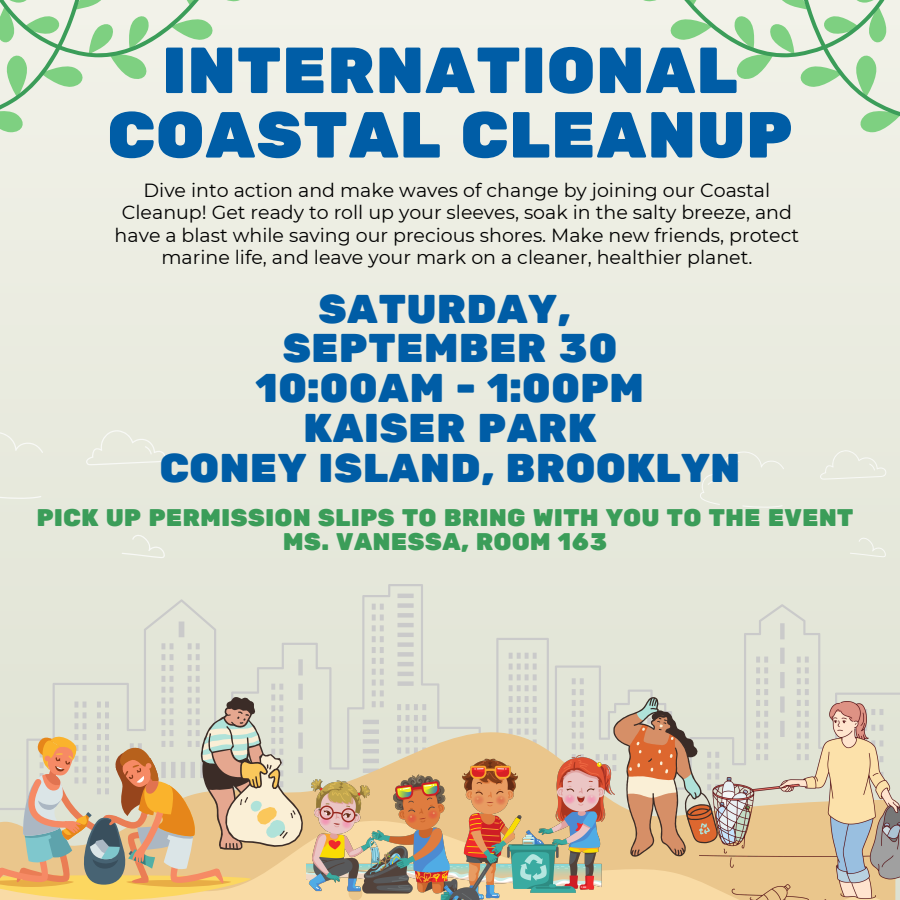
<style>
.page{position:relative;width:900px;height:900px;background:#ebece1}
.page>*{position:absolute;margin:0;border:0;box-sizing:border-box;transform-origin:0 0}
.t1{font:65px/64.5px "Rubik One";color:#005da6;text-align:center}
.t2{font:40px "Rubik One";color:#005da6}
.t3{font:24px "Rubik One";color:#3b9d59}
.t4{font:19px/22.5px "Montserrat";color:#000;text-align:center}
</style>
<div class="page">
<svg style="left:52px;top:584px;width:848px;height:126px;fill:#e3e6d8"></svg>
<svg style="left:303px;top:710px;width:310px;height:92px;fill:#e1e4d6"></svg>
<svg style="left:303px;top:802px;width:397px;height:98px;background:#f3d39c"></svg>
<svg style="left:0;top:430px;width:165px;height:128px"></svg>
<svg style="left:700px;top:450px;width:186px;height:107px"></svg>
<svg style="left:0;top:0;width:240px;height:133px"></svg>
<svg style="left:644px;top:0;width:256px;height:133px"></svg>
<svg style="left:0;top:697px;width:303px;height:203px"></svg>
<img style="left:700px;top:702px;width:200px;height:198px">
<img style="left:306px;top:755px;width:309px;height:145px">
<svg style="left:613px;top:697px;width:105px;height:160px"></svg>
<p class="t1" style="left:107px;top:40px;width:687px">INTERNATIONAL<br>COASTAL CLEANUP</p>
<p class="t4" style="left:115px;top:179px;width:686px">Dive into action and make waves of change by joining our Coastal Cleanup! Get ready to roll up your sleeves, soak in the salty breeze, and have a blast while saving our precious shores. Make new friends, protect marine life, and leave your mark on a cleaner, healthier planet.</p>
<p class="t2" style="left:318px;top:285px;width:254px">SATURDAY,</p>
<p class="t2" style="left:282px;top:325px;width:337px">SEPTEMBER 30</p>
<p class="t2" style="left:256px;top:365px;width:390px">10:00AM - 1:00PM</p>
<p class="t2" style="left:303px;top:405px;width:295px">KAISER PARK</p>
<p class="t2" style="left:159px;top:444px;width:583px">CONEY ISLAND, BROOKLYN</p>
<p class="t3" style="left:37px;top:504px;width:819px">PICK UP PERMISSION SLIPS TO BRING WITH YOU TO THE EVENT</p>
<p class="t3" style="left:283px;top:528px;width:326px">MS. VANESSA, ROOM 163</p>
</div>
